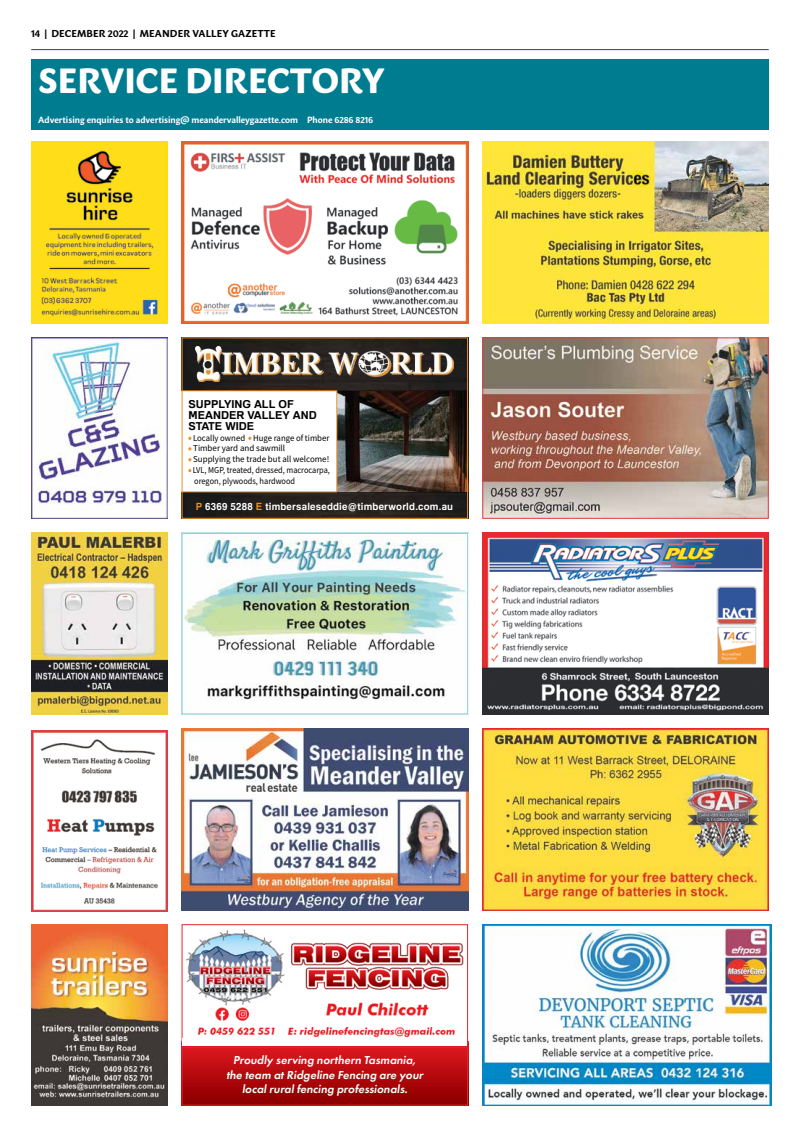
<style>
.page{position:relative;width:800px;height:1134px;background:#fff}
.page>*{position:absolute;margin:0;border:0;box-sizing:border-box;transform-origin:0 0}
.t1{font:800 35px "Sharik Sans";color:#fff}
.t2{font:600 12px/14.4px "Futura PT";color:#fff;text-align:center}
.t3{font:700 11px/11px "Familiar Pro";color:#000}
.t4{font:700 10px "Familiar Pro";letter-spacing:.02em;color:#fff}
.t5{font:700 10px "Sharik Sans";letter-spacing:.01em;color:#000}
.t6{font:9px "Source Sans Variable";color:#000}
.t7{font:700 9px "Sharik Sans";color:#fff}
.t8{font:9px/10.8px "Source Sans Variable";color:#000;scale:.92 1}
.s1{color:#ec9122}
</style>
<div class="page">
<hr style="left:31px;top:49px;width:737px;height:1px;background:#00517c">
<div style="left:31px;top:59px;width:737px;height:71px;background:#007c91"></div>
<img style="left:31px;top:924px;width:136px;height:182px">
<img style="left:31px;top:730px;width:136px;height:181px">
<img style="left:31px;top:533px;width:136px;height:181px">
<img style="left:31px;top:142px;width:136px;height:181px">
<img style="left:31px;top:337px;width:136px;height:182px">
<img style="left:484px;top:339px;width:282px;height:178px">
<div style="left:482px;top:337px;width:286px;height:182px;border:1px solid #df3e43"></div>
<img style="left:482px;top:729px;width:286px;height:181px">
<img style="left:181px;top:729px;width:287px;height:181px">
<img style="left:181px;top:142px;width:287px;height:181px">
<img style="left:183px;top:535px;width:283px;height:165px">
<div style="left:181px;top:533px;width:287px;height:181px;border:1px solid #93d2d7"></div>
<img style="left:482px;top:533px;width:286px;height:181px">
<img style="left:482px;top:142px;width:286px;height:181px">
<img style="left:183px;top:929px;width:283px;height:118px">
<img style="left:183px;top:1049px;width:283px;height:55px">
<div style="left:181px;top:1047px;width:287px;height:59px;border:1px solid #e6252f"></div>
<div style="left:182px;top:1038px;width:285px;height:8px;background:#fff"></div>
<img style="left:482px;top:924px;width:289px;height:182px">
<img style="left:338px;top:390px;width:128px;height:102px">
<img style="left:183px;top:492px;width:283px;height:25px">
<img style="left:183px;top:339px;width:283px;height:51px">
<img style="left:196px;top:347px;width:258px;height:35px">
<svg style="left:183px;top:390px;width:155px;height:103px"></svg>
<div style="left:181px;top:337px;width:287px;height:182px;border:1px solid #ed9121"></div>
<p class="t5" style="left:31px;top:26px;width:246px">14 | DECEMBER 2022 | MEANDER VALLEY GAZETTE</p>
<h1 class="t1" style="left:38px;top:55px;width:348px">SERVICE DIRECTORY</h1>
<p class="t7" style="left:38px;top:113px;width:336px">Advertising enquiries to advertising@ meandervalleygazette.com Phone 6286 8216</p>
<p class="t3" style="left:189px;top:398px;width:130px">SUPPLYING ALL OF<br>MEANDER VALLEY AND<br>STATE WIDE</p>
<p class="t6" style="left:189px;top:432px;width:142px"><span class="s1">•</span> Locally owned <span class="s1">•</span> Huge range of timber</p>
<p class="t6" style="left:189px;top:443px;width:98px"><span class="s1">•</span> Timber yard and sawmill</p>
<p class="t6" style="left:189px;top:454px;width:142px"><span class="s1">•</span> Supplying the trade but all welcome!</p>
<p class="t8" style="left:194px;top:465px;width:149px;text-indent:-6px"><span class="s1">•</span> LVL, MGP, treated, dressed, macrocarpa, oregon, plywoods, hardwood</p>
<p class="t4" style="left:196px;top:500px;width:259px"><span class="s1">P</span> 6369 5288 <span class="s1">E</span> timbersaleseddie@timberworld.com.au</p>
<p class="t2" style="left:226px;top:1053px;width:200px">Proudly serving northern Tasmania, the team at Ridgeline Fencing are your local rural fencing professionals.</p>
</div>
